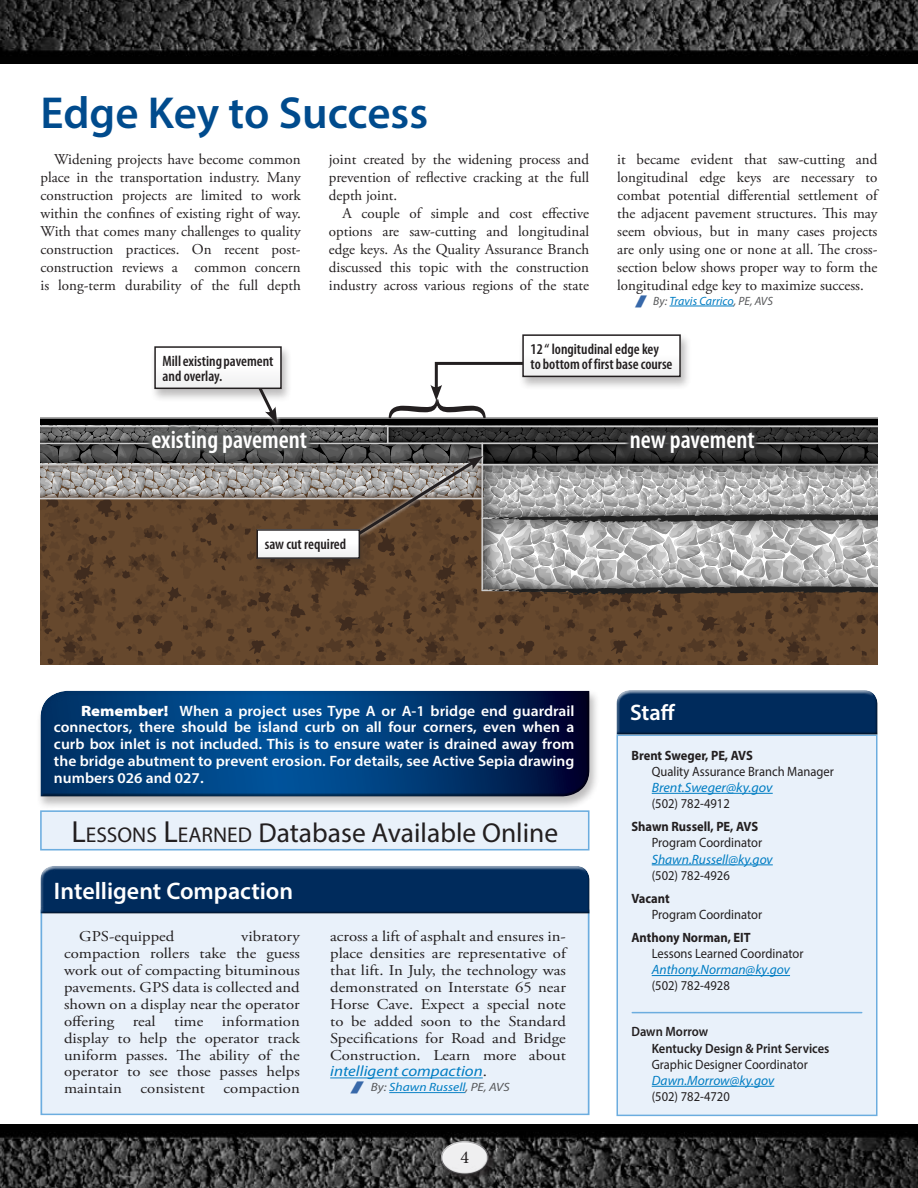
<style>
.page{position:relative;width:918px;height:1188px;background:#fff}
.page>*{position:absolute;margin:0;border:0;box-sizing:border-box;transform-origin:0 0}
.t1{font:113.7px "Adobe Garamond Pro";color:#231f20;scale:.75 1}
.t2{font:600 45px "Myriad Pro";color:#004b8d}
.Graphic_type_span{font:27.45px "Myriad Pro";color:#231f20}
.t3{font:600 condensed 25.5px "Myriad Pro";color:#fff}
.t4{font:600 24px "Myriad Pro";color:#fff}
.t5{font:600 22.5px "Myriad Pro";color:#fff}
.t6{font:18px "Minion Pro";color:#231f20}
.body_copy_9on10{font:15px/18px "Adobe Garamond Pro";color:#231f20;text-align:justify}
.body_copy_10on{font:15px/17px "Adobe Garamond Pro";color:#231f20;text-align:justify;scale:1.11 1}
.t7{font:600 15px/16.8px "Myriad Pro";color:#fff;text-align:justify;scale:1.04 1}
.Paragraph_Style_6{font:600 condensed 15px "Myriad Pro";color:#231f20}
.Staff_list{font:13.5px/16.2px "Myriad Pro";color:#231f20;scale:.93 1}
.t8{font:italic 12px "Myriad Pro";color:#007dc3}
.t9{font:italic 12px "Myriad Pro";color:#007dc3;scale:1.13 1}
.s1{color:#58595b}
.s2{font-weight:900;font-stretch:semi-expanded}
.s3{font-size:30.6px}
.s4{font-size:21.45px}
.s5{font-family:"Myriad Pro";font-style:italic;color:#007dc3}
.s6{font-weight:700}
.s7{font-style:italic;color:#007dc3}
.s8{font-weight:600}
</style>
<div class="page">
<img style="left:0;top:1125px;width:918px;height:63px">
<img style="left:0;top:0;width:918px;height:63px">
<div style="left:41px;top:910px;width:548px;height:204px;background:#e9f1fa"></div>
<hr style="left:330px;top:1078px;width:153px;height:1px;background:#007dc3">
<hr style="left:389px;top:1092px;width:76px;height:1px;background:#007dc3">
<div style="left:41px;top:910px;width:548px;height:205px;border:2px solid #6caddf"></div>
<svg style="left:40px;top:595px;width:838px;height:69px;background:#5f422a"></svg>
<hr style="left:670px;top:306px;width:64px;height:1px;background:#007dc3">
<div style="left:617px;top:735px;width:260px;height:380px;background:#e9f1fa"></div>
<hr style="left:652px;top:793px;width:121px;height:1px;background:#007dc3">
<hr style="left:652px;top:865px;width:121px;height:1px;background:#007dc3">
<hr style="left:652px;top:975px;width:138px;height:1px;background:#007dc3">
<hr style="left:652px;top:1086px;width:122px;height:1px;background:#007dc3">
<hr style="left:632px;top:1012px;width:230px;height:1px;background:#6caddf">
<div style="left:616px;top:734px;width:262px;height:382px;border:2px solid #6caddf"></div>
<div style="left:613px;top:687px;width:265px;height:48px;background:#fff;opacity:.75"></div>
<div style="left:614px;top:694px;width:267px;height:41px;background:#231f20;opacity:.75"></div>
<div style="left:37px;top:863px;width:553px;height:51px;background:#fff;opacity:.75"></div>
<div style="left:38px;top:870px;width:555px;height:44px;background:#002b5c"></div>
<div style="left:41px;top:811px;width:548px;height:39px;background:#e9f1fa"></div>
<div style="left:40px;top:810px;width:549px;height:41px;border:2px solid #6caddf"></div>
<div style="left:441px;top:1142px;width:54px;height:39px;background:#231f20;opacity:.75"></div>
<div style="left:437px;top:1138px;width:53px;height:27px;background:#fff;opacity:.75"></div>
<div style="left:440px;top:1148px;width:53px;height:28px;background:#231f20;opacity:.75"></div>
<svg style="left:40px;top:361px;width:838px;height:234px"></svg>
<div style="left:150px;top:345px;width:142px;height:58px;background:#231f20;opacity:.3"></div>
<div style="left:155px;top:347px;width:126px;height:41px;background:#fefefe"></div>
<div style="left:154px;top:346px;width:128px;height:43px;border:2px solid #231f20"></div>
<div style="left:518px;top:333px;width:174px;height:58px;background:#231f20;opacity:.3"></div>
<div style="left:523px;top:335px;width:157px;height:41px;background:#fefefe"></div>
<div style="left:522px;top:334px;width:159px;height:43px;border:2px solid #231f20"></div>
<svg style="left:147px;top:424px;width:166px;height:34px;background:#5b5c5c"></svg>
<svg style="left:625px;top:426px;width:136px;height:32px;background:#3a3a3b"></svg>
<div style="left:252px;top:528px;width:119px;height:44px;background:#231f20;opacity:.3"></div>
<div style="left:257px;top:530px;width:102px;height:28px;background:#fefefe"></div>
<div style="left:256px;top:529px;width:104px;height:30px;border:2px solid #231f20"></div>
<div style="left:36px;top:689px;width:564px;height:121px;background:#231f20;opacity:.3"></div>
<div style="left:36px;top:689px;width:557px;height:109px;background:#231f20;opacity:.75"></div>
<h4 class="t2" style="left:40px;top:84px;width:389px">Edge Key to Success</h4>
<p class="body_copy_9on10" style="left:40px;top:151px;width:262px;text-indent:14px">Widening projects have become common place in the transportation industry. Many construction projects are limited to work within the confines of existing right of way.<br>With that comes many challenges to quality construction practices. On recent post&shy;construction reviews a common concern is long-term durability of the full depth</p>
<p class="body_copy_9on10" style="left:329px;top:151px;width:262px">joint created by the widening process and prevention of reflective cracking at the full depth joint.</p>
<p class="body_copy_9on10" style="left:329px;top:205px;width:262px;text-indent:14px">A couple of simple and cost effective options are saw-cutting and longitudinal edge keys. As the Quality Assurance Branch discussed this topic with the construction industry across various regions of the state</p>
<p class="body_copy_9on10" style="left:617px;top:151px;width:262px">it became evident that saw-cutting and longitudinal edge keys are necessary to combat potential differential settlement of the adjacent pavement structures. This may seem obvious, but in many cases projects are only using one or none at all. The cross&shy;section below shows proper way to form the longitudinal edge key to maximize success.</p>
<p class="t8" style="left:653px;top:293px;width:121px"><span class="s1">By:</span> Travis Carrico<span class="s1">, PE, AVS</span></p>
<p class="Paragraph_Style_6" style="left:163px;top:353px;width:112px">Mill existing pavement</p>
<p class="Paragraph_Style_6" style="left:163px;top:368px;width:61px">and overlay.</p>
<p class="t1" style="left:363px;top:421px;width:38px;rotate:-90deg">}</p>
<p class="Paragraph_Style_6" style="left:531px;top:341px;width:130px">12 “ longitudinal edge key</p>
<p class="Paragraph_Style_6" style="left:531px;top:356px;width:143px">to bottom of first base course</p>
<p class="t3" style="left:151px;top:425px;width:157px">existing pavement</p>
<p class="t3" style="left:630px;top:425px;width:126px">new pavement</p>
<p class="Paragraph_Style_6" style="left:265px;top:536px;width:83px">saw cut required</p>
<p class="t7" style="left:54px;top:702px;width:502px;text-indent:27px"><span class="s2">Remember!</span> When a project uses Type A or A-1 bridge end guardrail connectors, there should be island curb on all four corners, even when a curb box inlet is not included. This is to ensure water is drained away from the bridge abutment to prevent erosion. For details, see Active Sepia drawing numbers 026 and 027.</p>
<p class="Graphic_type_span" style="left:71px;top:816px;width:488px"><span class="s3">L</span><span class="s4">ESSONS</span> <span class="s3">L</span><span class="s4">EARNED</span> Database Available Online</p>
<h3 class="t4" style="left:54px;top:875px;width:241px">Intelligent Compaction</h3>
<p class="body_copy_10on" style="left:64px;top:929px;width:214px;text-indent:177px">vibratory compaction rollers take the guess work out of compacting bituminous pavements. GPS data is collected and shown on a display near the operator offering real time information display to help the operator track uniform passes. The ability of the operator to see those passes helps maintain consistent compaction</p>
<p class="body_copy_10on" style="left:330px;top:929px;width:214px">across a lift of asphalt and ensures in&shy;place densities are representative of that lift. In July, the technology was demonstrated on Interstate 65 near Horse Cave. Expect a special note to be added soon to the Standard Specifications for Road and Bridge Construction. Learn more about <span class="s5">intelligent compaction</span>.</p>
<p class="body_copy_10on" style="left:79px;top:929px;width:87px">GPS-equipped</p>
<p class="t9" style="left:371px;top:1080px;width:125px"><span class="s1">By:</span> Shawn Russell<span class="s1">, PE, AVS</span></p>
<p class="t6" style="left:461px;top:1146px;width:10px">4</p>
<h3 class="t5" style="left:630px;top:699px;width:47px">Staff</h3>
<p class="Staff_list" style="left:652px;top:747px;width:197px;text-indent:-20px"><span class="s6">Brent Sweger, PE, AVS<br></span>Quality Assurance Branch Manager<br><span class="s7">Brent.Sweger@ky.gov<br></span>(502) 782-4912</p>
<p class="Staff_list" style="left:652px;top:818px;width:132px;text-indent:-20px"><span class="s6">Shawn Russell, PE, AVS<br></span>Program Coordinator<br><span class="s7">Shawn.Russell@ky.gov </span>(502) 782-4926</p>
<p class="Staff_list" style="left:652px;top:890px;width:120px;text-indent:-20px"><span class="s6">Vacant<br></span>Program Coordinator</p>
<p class="Staff_list" style="left:652px;top:929px;width:165px;text-indent:-20px"><span class="s6">Anthony Norman, EIT<br></span>Lessons Learned Coordinator<br><span class="s7">Anthony.Norman@ky.gov </span>(502) 782-4928</p>
<p class="Staff_list" style="left:652px;top:1023px;width:193px;text-indent:-20px"><span class="s8">Dawn Morrow<br>Kentucky Design &amp; Print Services<br></span>Graphic Designer Coordinator<br><span class="s7">Dawn.Morrow@ky.gov<br></span>(502) 782-4720</p>
</div>
